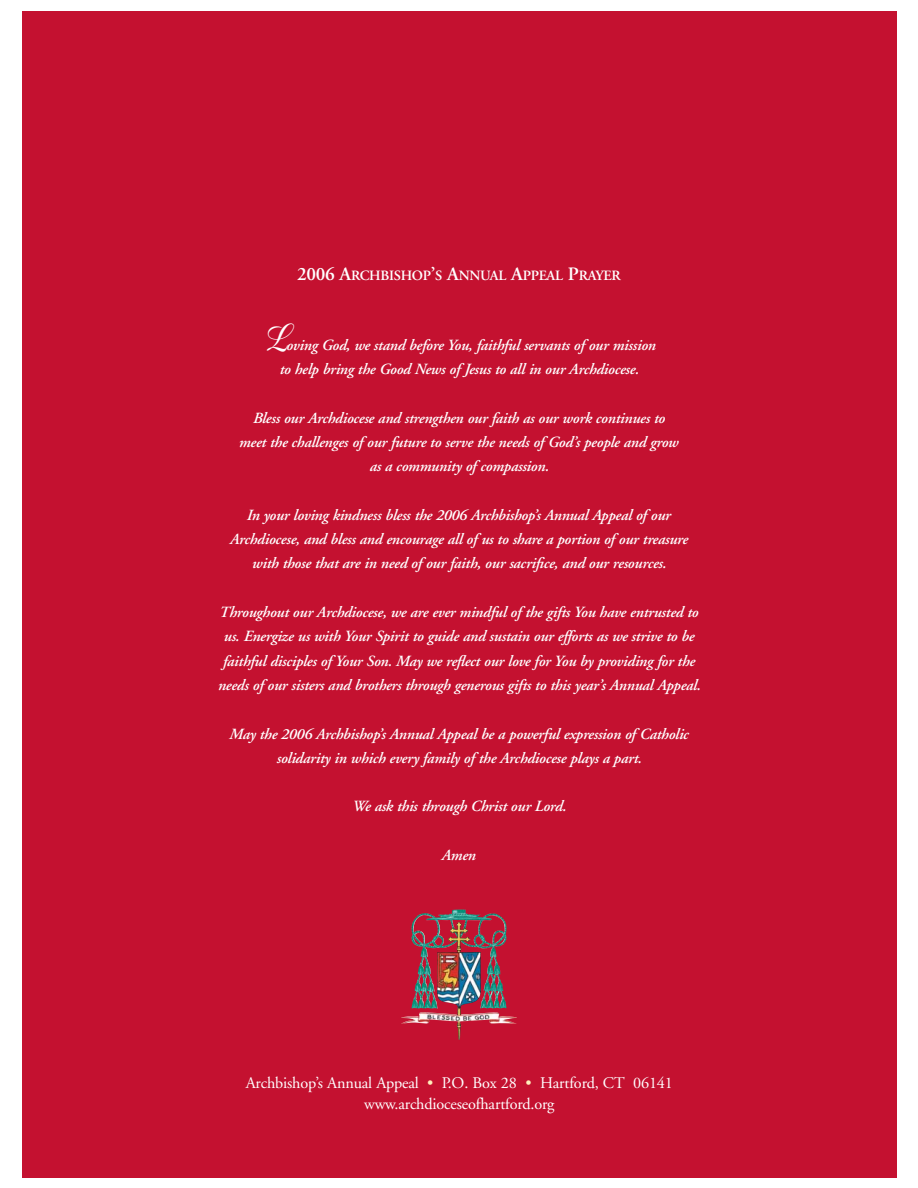
<style>
.page{position:relative;width:918px;height:1188px;background:#fff}
.page>*{position:absolute;margin:0;border:0;box-sizing:border-box;transform-origin:0 0}
.t1{font:16.2px/20.2px "Adobe Garamond";letter-spacing:-.01em;color:#fff;text-align:center}
.t2{font:italic 600 15.6px/24.3px "Adobe Garamond";letter-spacing:-.015em;color:#fff;text-align:center}
.t3{font:600 14.1px "Adobe Garamond";letter-spacing:-.02em;color:#fff}
.s1{font-size:18.9px}
.s2{font-family:"Poppl Exquisit";font-weight:400;font-style:normal;font-size:32.4px}
.s3{color:#feb}
</style>
<div class="page">
<div style="left:22px;top:11px;width:874px;height:1166px;background:#c41130"></div>
<img style="left:413px;top:915px;width:92px;height:31px">
<p class="t3" style="left:297px;top:269px;width:325px"><span class="s1">2006 A</span>RCHBISHOP<span class="s1">’</span>S <span class="s1">A</span>NNUAL <span class="s1">A</span>PPEAL <span class="s1">P</span>RAYER</p>
<p class="t2" style="left:261px;top:334px;width:395px"><span class="s2">L</span>oving God, we stand before You, faithful servants of our mission to help bring the Good News of Jesus to all in our Archdiocese.</p>
<p class="t2" style="left:238px;top:407px;width:441px">Bless our Archdiocese and strengthen our faith as our work continues to meet the challenges of our future to serve the needs of God’s people and grow as a community of compassion.</p>
<p class="t2" style="left:229px;top:504px;width:460px">In your loving kindness bless the 2006 Archbishop’s Annual Appeal of our<br>Archdiocese, and bless and encourage all of us to share a portion of our treasure with those that are in need of our faith, our sacrifice, and our resources.</p>
<p class="t2" style="left:217px;top:601px;width:485px">Throughout our Archdiocese, we are ever mindful of the gifts You have entrusted to us. Energize us with Your Spirit to guide and sustain our efforts as we strive to be faithful disciples of Your Son. May we reflect our love for You by providing for the needs of our sisters and brothers through generous gifts to this year’s Annual Appeal.</p>
<p class="t2" style="left:229px;top:723px;width:461px">May the 2006 Archbishop’s Annual Appeal be a powerful expression of Catholic solidarity in which every family of the Archdiocese plays a part.</p>
<p class="t2" style="left:352px;top:796px;width:216px">We ask this through Christ our Lord.</p>
<p class="t2" style="left:441px;top:844px;width:36px">Amen</p>
<p class="t1" style="left:246px;top:1075px;width:429px">Archbishop’s Annual Appeal <span class="s3">•</span> P.O. Box 28 <span class="s3">•</span> Hartford, CT 06141 www.archdioceseofhartford.org</p>
</div>
